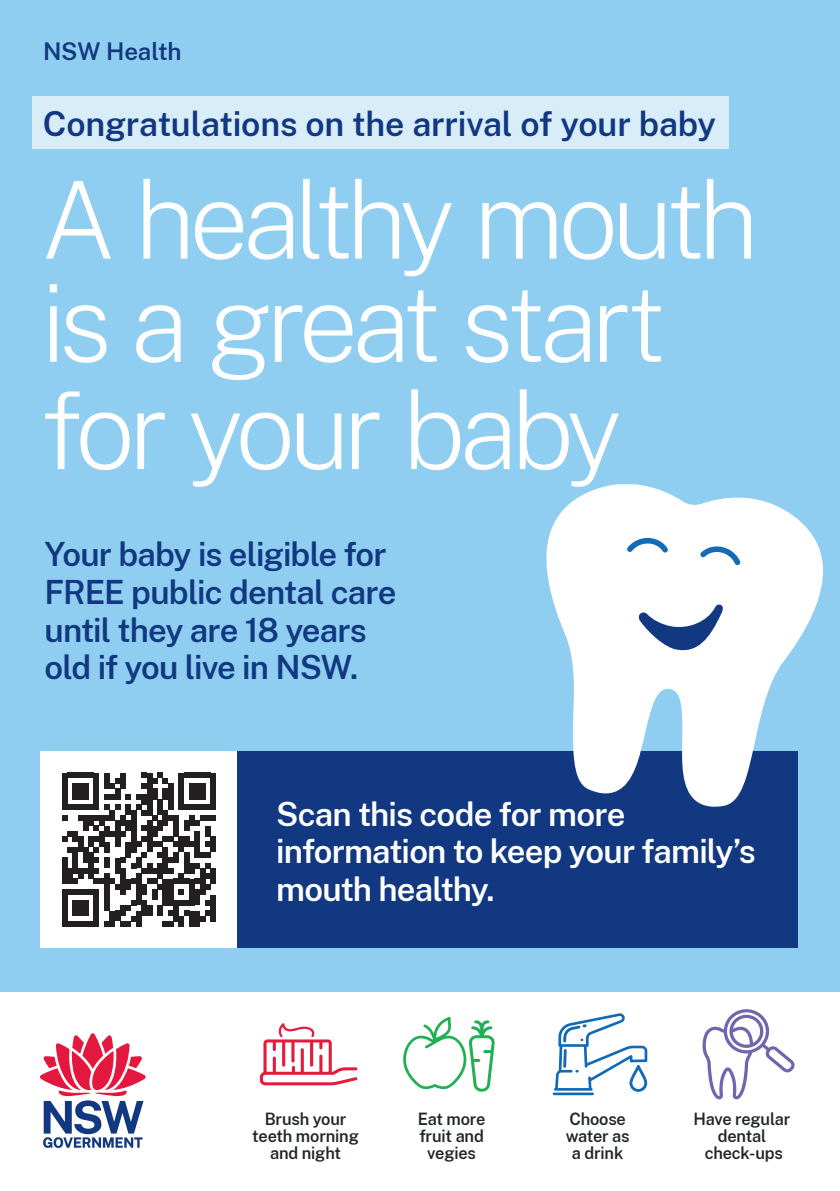
<style>
.page{position:relative;width:840px;height:1191px;background:#fff}
.page>*{position:absolute;margin:0;border:0;box-sizing:border-box;transform-origin:0 0}
.t1{font:200 107.4px/105.2px "Public Sans";letter-spacing:-.07em;color:#fff}
.t2{font:600 33.8px "Public Sans";letter-spacing:-.005em;color:#113880}
.t3{font:600 32.8px/37.8px "Public Sans";letter-spacing:-.025em;color:#113880}
.t4{font:600 32.8px/37.8px "Public Sans";letter-spacing:-.025em;color:#fff}
.t5{font:600 24px "Public Sans";letter-spacing:-.01em;color:#113880}
.t6{font:600 16.8px/16.8px "Public Sans NSW";letter-spacing:-.01em;color:#202529;text-align:center}
</style>
<div class="page">
<div style="left:0;top:0;width:839px;height:991px;background:#8fcef1"></div>
<div style="left:32px;top:96px;width:696px;height:52px;background:#d9edf9"></div>
<svg style="left:40px;top:1033px;width:105px;height:114px"></svg>
<svg style="left:702px;top:1009px;width:92px;height:90px"></svg>
<svg style="left:260px;top:1023px;width:97px;height:62px"></svg>
<svg style="left:403px;top:1017px;width:91px;height:74px"></svg>
<svg style="left:552px;top:1013px;width:95px;height:82px"></svg>
<div style="left:237px;top:751px;width:560px;height:196px;background:#113880"></div>
<div style="left:41px;top:751px;width:196px;height:196px;background:#fff"></div>
<div style="left:62px;top:889px;width:5px;height:37px;background:#231f20"></div>
<div style="left:72px;top:900px;width:6px;height:16px;background:#231f20"></div>
<div style="left:78px;top:900px;width:5px;height:16px;background:#231f20"></div>
<div style="left:83px;top:900px;width:5px;height:16px;background:#231f20"></div>
<svg style="left:67px;top:921px;width:27px;height:5px"></svg>
<div style="left:94px;top:889px;width:5px;height:37px;background:#231f20"></div>
<div style="left:104px;top:873px;width:6px;height:37px;background:#231f20"></div>
<svg style="left:104px;top:921px;width:6px;height:5px"></svg>
<div style="left:110px;top:910px;width:5px;height:16px;background:#231f20"></div>
<div style="left:115px;top:910px;width:5px;height:11px;background:#231f20"></div>
<div style="left:120px;top:905px;width:6px;height:11px;background:#231f20"></div>
<svg style="left:126px;top:900px;width:10px;height:10px"></svg>
<svg style="left:120px;top:916px;width:16px;height:10px"></svg>
<div style="left:136px;top:873px;width:5px;height:32px;background:#231f20"></div>
<div style="left:136px;top:910px;width:5px;height:16px;background:#231f20"></div>
<div style="left:141px;top:900px;width:6px;height:16px;background:#231f20"></div>
<div style="left:147px;top:905px;width:5px;height:11px;background:#231f20"></div>
<div style="left:152px;top:889px;width:5px;height:11px;background:#231f20"></div>
<div style="left:157px;top:905px;width:6px;height:11px;background:#231f20"></div>
<div style="left:163px;top:879px;width:5px;height:26px;background:#231f20"></div>
<div style="left:168px;top:879px;width:5px;height:26px;background:#231f20"></div>
<svg style="left:163px;top:910px;width:10px;height:16px"></svg>
<div style="left:173px;top:900px;width:6px;height:21px;background:#231f20"></div>
<div style="left:179px;top:916px;width:5px;height:10px;background:#231f20"></div>
<svg style="left:179px;top:900px;width:10px;height:16px"></svg>
<div style="left:189px;top:879px;width:5px;height:26px;background:#231f20"></div>
<div style="left:189px;top:910px;width:5px;height:16px;background:#231f20"></div>
<div style="left:194px;top:889px;width:6px;height:16px;background:#231f20"></div>
<div style="left:194px;top:910px;width:6px;height:16px;background:#231f20"></div>
<svg style="left:200px;top:900px;width:10px;height:21px"></svg>
<svg style="left:62px;top:772px;width:154px;height:122px"></svg>
<div style="left:210px;top:836px;width:6px;height:16px;background:#231f20"></div>
<div style="left:210px;top:868px;width:6px;height:16px;background:#231f20"></div>
<div style="left:210px;top:894px;width:6px;height:27px;background:#231f20"></div>
<svg style="left:546px;top:484px;width:277px;height:324px;fill:#fff"></svg>
<svg style="left:638px;top:604px;width:85px;height:50px;background:#a5b3cf"></svg>
<svg style="left:699px;top:544px;width:41px;height:21px"></svg>
<svg style="left:626px;top:536px;width:42px;height:17px"></svg>
<h3 class="t5" style="left:43px;top:34px;width:140px">NSW Health</h3>
<h2 class="t2" style="left:43px;top:100px;width:674px">Congratulations on the arrival of your baby</h2>
<h1 class="t1" style="left:41px;top:163px;width:719px">A healthy mouth is a great start for your baby</h1>
<h3 class="t3" style="left:45px;top:533px;width:353px">Your baby is eligible for<br>FREE public dental care until they are 18 years old if you live in NSW.</h3>
<h3 class="t4" style="left:276px;top:793px;width:481px">Scan this code for more information to keep your family’s mouth healthy.</h3>
<p class="t6" style="left:252px;top:1109px;width:108px">Brush your teeth morning and night</p>
<p class="t6" style="left:417px;top:1109px;width:69px">Eat more fruit and vegies</p>
<p class="t6" style="left:565px;top:1109px;width:65px">Choose water as a drink</p>
<p class="t6" style="left:693px;top:1109px;width:98px">Have regular dental check-ups</p>
</div>
